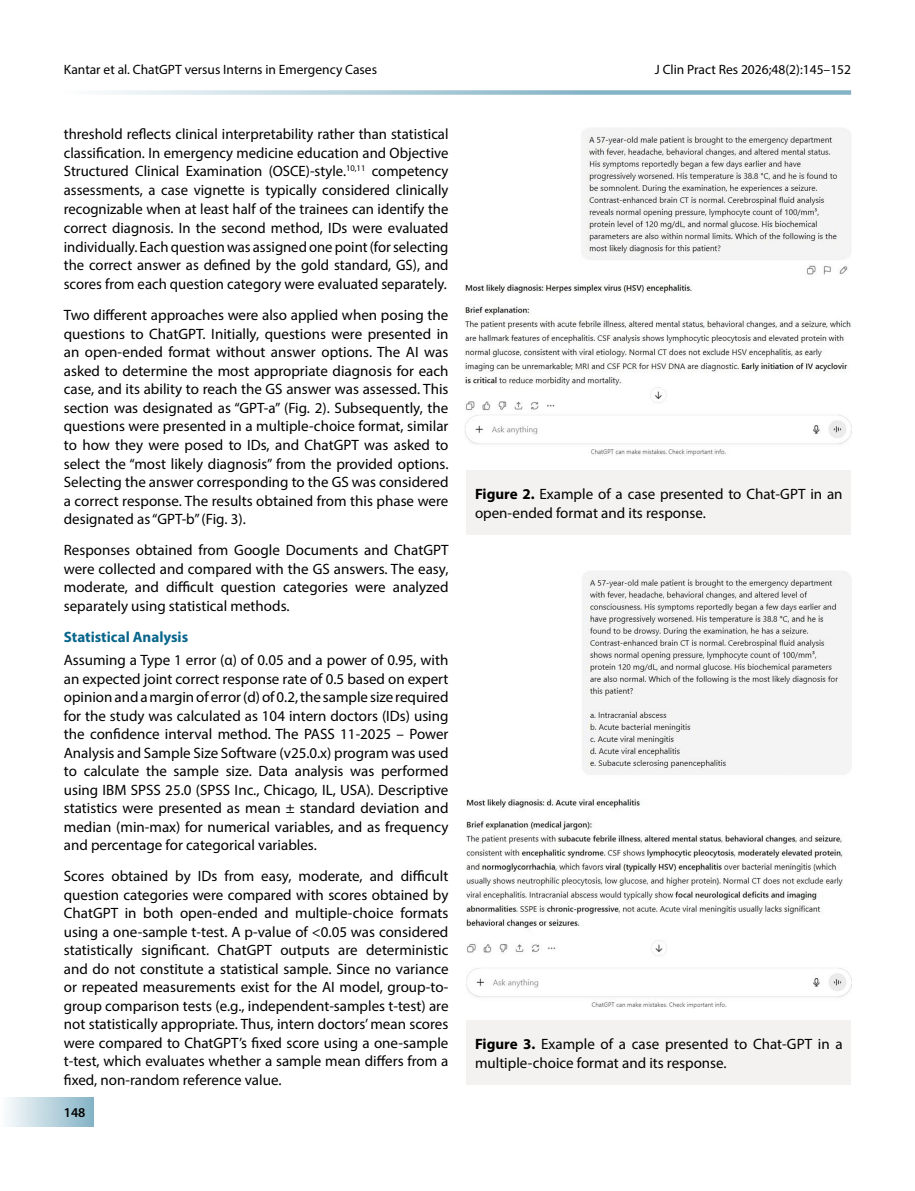
<style>
.page{position:relative;width:915px;height:1191px;background:#fff}
.page>*{position:absolute;margin:0;border:0;box-sizing:border-box;transform-origin:0 0}
.t1{font:15px/18.5px "Myriad Pro";color:#000;text-align:justify}
.t2{font:700 15px "Myriad Pro";color:#08668c}
.t3{font:13.5px "Myriad Pro";color:#000}
.t4{font:600 13.5px "Myriad Pro";color:#000}
.s1{font-weight:700}
</style>
<div class="page">
<div style="left:0;top:1097px;width:94px;height:30px;background:linear-gradient(to right,#fefefe,#85b3c6)"></div>
<svg style="left:104px;top:90px;width:746px;height:5px;background:#b0ceda"></svg>
<img style="left:465px;top:128px;width:385px;height:328px">
<div style="left:466px;top:471px;width:384px;height:64px;background:#f4f2f1"></div>
<div style="left:466px;top:1020px;width:384px;height:64px;background:#f4f2f1"></div>
<img style="left:466px;top:571px;width:384px;height:437px">
<p class="t3" style="left:64px;top:61px;width:314px">Kantar et al. ChatGPT versus Interns in Emergency Cases</p>
<p class="t3" style="left:654px;top:61px;width:198px">J Clin Pract Res 2026;48(2):145–152</p>
<p class="t1" style="left:64px;top:124px;width:386px">threshold reflects clinical interpretability rather than statistical classification. In emergency medicine education and Objective Structured Clinical Examination (OSCE)-style.<sup>10,11</sup> competency assessments, a case vignette is typically considered clinically recognizable when at least half of the trainees can identify the correct diagnosis. In the second method, IDs were evaluated individually. Each question was assigned one point (for selecting the correct answer as defined by the gold standard, GS), and scores from each question category were evaluated separately.</p>
<p class="t1" style="left:64px;top:306px;width:386px">Two different approaches were also applied when posing the questions to ChatGPT. Initially, questions were presented in an open-ended format without answer options. The AI was asked to determine the most appropriate diagnosis for each case, and its ability to reach the GS answer was assessed. This section was designated as “GPT-a” (Fig. 2). Subsequently, the questions were presented in a multiple-choice format, similar to how they were posed to IDs, and ChatGPT was asked to select the “most likely diagnosis” from the provided options.<br>Selecting the answer corresponding to the GS was considered a correct response. The results obtained from this phase were designated as “GPT-b” (Fig. 3).</p>
<p class="t1" style="left:64px;top:541px;width:386px">Responses obtained from Google Documents and ChatGPT were collected and compared with the GS answers. The easy, moderate, and difficult question categories were analyzed separately using statistical methods.</p>
<p class="t2" style="left:64px;top:627px;width:126px">Statistical Analysis</p>
<p class="t1" style="left:64px;top:650px;width:386px">Assuming a Type 1 error (α) of 0.05 and a power of 0.95, with an expected joint correct response rate of 0.5 based on expert opinion and a margin of error (d) of 0.2, the sample size required for the study was calculated as 104 intern doctors (IDs) using the confidence interval method. The PASS 11-2025 – Power Analysis and Sample Size Software (v25.0.x) program was used to calculate the sample size. Data analysis was performed using IBM SPSS 25.0 (SPSS Inc., Chicago, IL, USA). Descriptive statistics were presented as mean ± standard deviation and median (min-max) for numerical variables, and as frequency and percentage for categorical variables.</p>
<p class="t1" style="left:64px;top:867px;width:386px">Scores obtained by IDs from easy, moderate, and difficult question categories were compared with scores obtained by ChatGPT in both open-ended and multiple-choice formats using a one-sample t-test. A p-value of &lt;0.05 was considered statistically significant. ChatGPT outputs are deterministic and do not constitute a statistical sample. Since no variance or repeated measurements exist for the AI model, group-to&shy;group comparison tests (e.g., independent-samples t-test) are not statistically appropriate. Thus, intern doctors’ mean scores were compared to ChatGPT’s fixed score using a one-sample t-test, which evaluates whether a sample mean differs from a fixed, non-random reference value.</p>
<p class="t4" style="left:64px;top:1104px;width:23px">148</p>
<p class="t1" style="left:475px;top:484px;width:369px"><span class="s1">Figure 2.</span> Example of a case presented to Chat-GPT in an open-ended format and its response.</p>
<p class="t1" style="left:475px;top:1034px;width:369px"><span class="s1">Figure 3.</span> Example of a case presented to Chat-GPT in a multiple-choice format and its response.</p>
</div>
